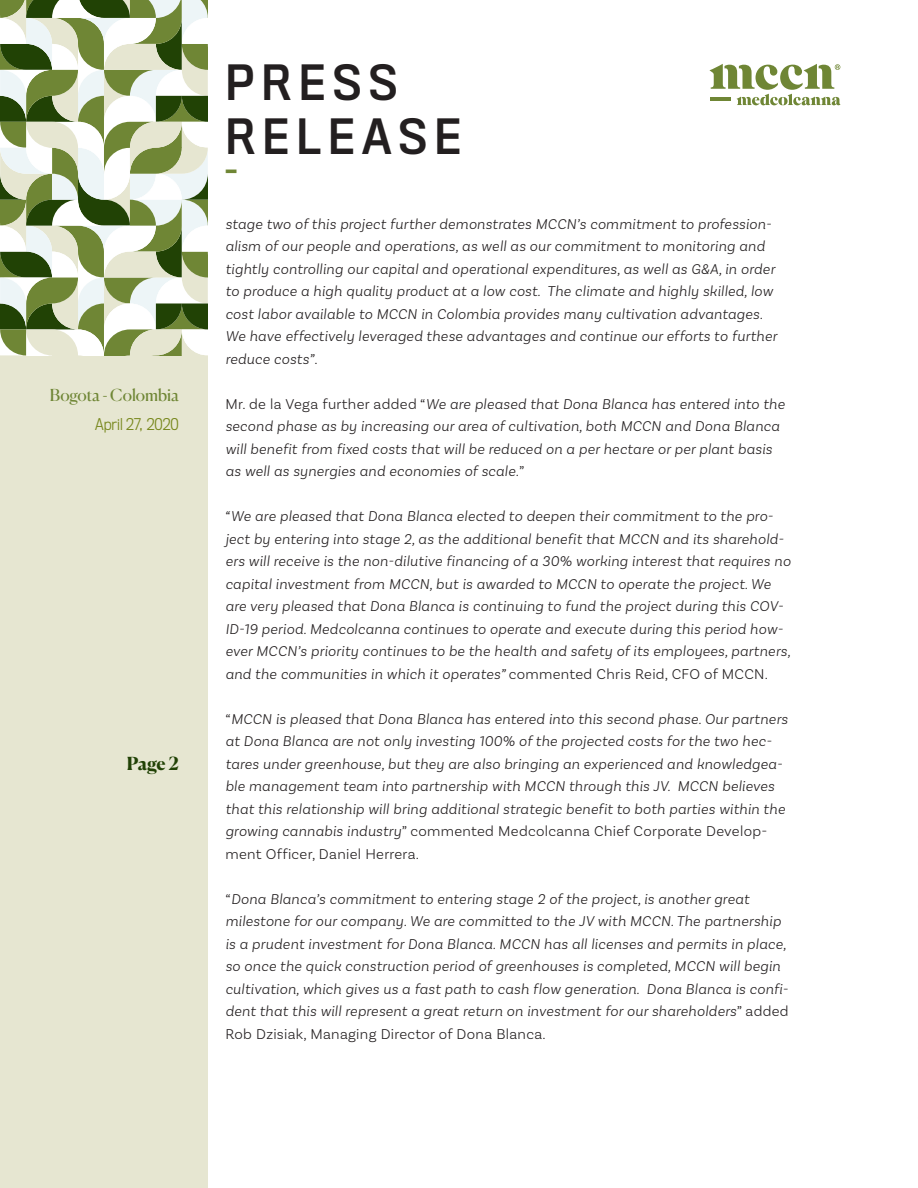
<style>
.page{position:relative;width:918px;height:1188px;background:#fff}
.page>*{position:absolute;margin:0;border:0;box-sizing:border-box;transform-origin:0 0}
.t1{font:45px "Titling Gothic FB Narrow Standard";letter-spacing:.16em;color:#231f20}
.t2{font:28.5px "Titling Gothic FB Narrow Standard";color:#6f8635}
.t3{font:700 18px "Canela";color:#214205}
.t4{font:16.5px "Canela";color:#6f8635}
.t5{font:italic 300 15px/22.5px "Basic Sans";letter-spacing:.02em;color:#231f20}
.t6{font:300 15px "Titling Gothic FB Narrow";color:#77871c}
.s1{font-style:normal}
</style>
<div class="page">
<div style="left:0;top:355px;width:208px;height:833px;background:#e6e6d1"></div>
<svg style="left:709px;top:64px;width:131px;height:41px"></svg>
<svg style="left:0;top:0;width:208px;height:355px"></svg>
<p class="t4" style="left:50px;top:382px;width:130px">Bogota - Colombia</p>
<p class="t6" style="left:95px;top:416px;width:85px">April 27, 2020</p>
<p class="t3" style="left:127px;top:749px;width:54px">Page 2</p>
<p class="t1" style="left:225px;top:57px;width:174px">PRESS</p>
<p class="t1" style="left:225px;top:111px;width:237px">RELEASE</p>
<p class="t2" style="left:225px;top:154px;width:13px">-</p>
<p class="t5" style="left:225px;top:212px;width:553px">stage two of this project further demonstrates MCCN’s commitment to profession&shy;alism of our people and operations, as well as our commitment to monitoring and tightly controlling our capital and operational expenditures, as well as G&amp;A, in order to produce a high quality product at a low cost. The climate and highly skilled, low cost labor available to MCCN in Colombia provides many cultivation advantages.<br>We have effectively leveraged these advantages and continue our efforts to further reduce costs”<span class="s1">.</span></p>
<p class="t5" style="left:225px;top:392px;width:561px"><span class="s1">Mr. de la Vega further added “</span>We are pleased that Dona Blanca has entered into the second phase as by increasing our area of cultivation, both MCCN and Dona Blanca will benefit from fixed costs that will be reduced on a per hectare or per plant basis as well as synergies and economies of scale.<span class="s1">”</span></p>
<p class="t5" style="left:225px;top:505px;width:567px">“We are pleased that Dona Blanca elected to deepen their commitment to the pro&shy;ject by entering into stage 2, as the additional benefit that MCCN and its sharehold&shy;ers will receive is the non-dilutive financing of a 30% working interest that requires no capital investment from MCCN, but is awarded to MCCN to operate the project. We are very pleased that Dona Blanca is continuing to fund the project during this COV-ID-19 period. Medcolcanna continues to operate and execute during this period how&shy;ever MCCN’s priority continues to be the health and safety of its employees, partners, and the communities in which it operates” <span class="s1">commented Chris Reid, CFO of MCCN.</span></p>
<p class="t5" style="left:225px;top:707px;width:564px"><span class="s1">“</span>MCCN is pleased that Dona Blanca has entered into this second phase. Our partners at Dona Blanca are not only investing 100% of the projected costs for the two hec&shy;tares under greenhouse, but they are also bringing an experienced and knowledgea&shy;ble management team into partnership with MCCN through this JV. MCCN believes that this relationship will bring additional strategic benefit to both parties within the growing cannabis industry<span class="s1">” commented Medcolcanna Chief Corporate Develop&shy;ment Officer, Daniel Herrera.</span></p>
<p class="t5" style="left:225px;top:887px;width:565px"><span class="s1">“</span>Dona Blanca’s commitment to entering stage 2 of the project, is another great milestone for our company. We are committed to the JV with MCCN. The partnership is a prudent investment for Dona Blanca. MCCN has all licenses and permits in place, so once the quick construction period of greenhouses is completed, MCCN will begin cultivation, which gives us a fast path to cash flow generation. Dona Blanca is confi&shy;dent that this will represent a great return on investment for our shareholders<span class="s1">” added Rob Dzisiak, Managing Director of Dona Blanca.</span></p>
</div>
